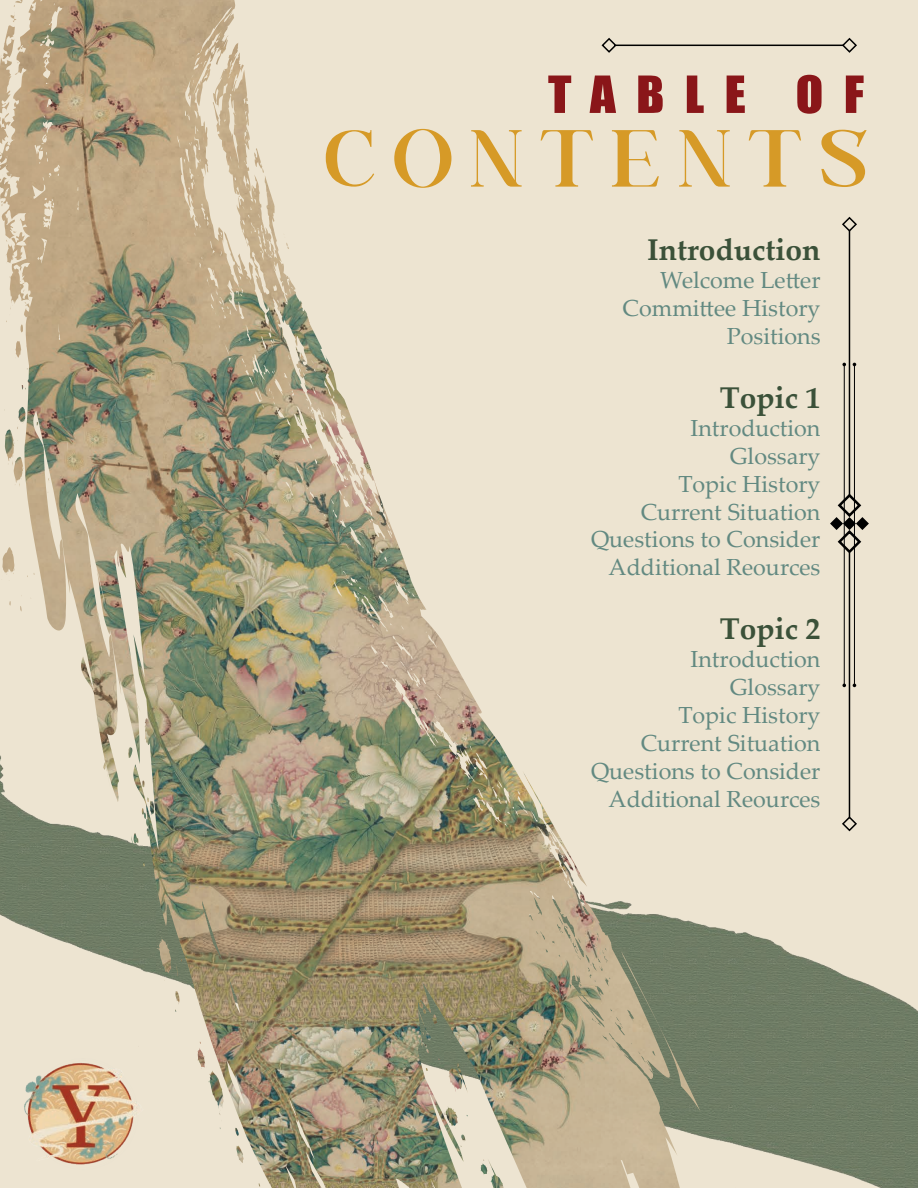
<style>
.page{position:relative;width:918px;height:1188px;background:#ede4d1}
.page>*{position:absolute;margin:0;border:0;box-sizing:border-box;transform-origin:0 0}
.t1{font:80.7px "VIRUST Regular";letter-spacing:.2em;color:#d69a27}
.t2{font:47.4px "Impact";letter-spacing:.4em;color:#8a1619;scale:1.08 1}
.t3{font:700 30px "Palatino Linotype";color:#3b5139}
.t4{font:23.25px/27.9px "Palatino Linotype";color:#628981;text-align:right}
</style>
<div class="page">
<img style="left:759px;top:694px;width:159px;height:494px">
<hr style="left:616px;top:45px;width:227px;height:1px;background:#000">
<svg style="left:841px;top:37px;width:16px;height:16px"></svg>
<img style="left:0;top:0;width:759px;height:1188px">
<hr style="left:849px;top:231px;width:1px;height:264px;background:#000">
<hr style="left:854px;top:364px;width:1px;height:321px;background:#000">
<svg style="left:830px;top:492px;width:39px;height:63px"></svg>
<hr style="left:844px;top:364px;width:1px;height:321px;background:#000">
<svg style="left:842px;top:216px;width:15px;height:17px"></svg>
<hr style="left:849px;top:553px;width:1px;height:264px;background:#000">
<svg style="left:841px;top:815px;width:17px;height:17px"></svg>
<h2 class="t2" style="left:548px;top:58px;width:294px">TABLE OF</h2>
<h1 class="t1" style="left:323px;top:107px;width:548px">CONTENTS</h1>
<p class="t3" style="left:647px;top:229px;width:175px">Introduction</p>
<p class="t4" style="left:623px;top:266px;width:199px">Welcome Letter<br>Committee History<br>Positions</p>
<p class="t3" style="left:720px;top:376px;width:102px">Topic 1</p>
<p class="t4" style="left:591px;top:413px;width:231px">Introduction<br>Glossary<br>Topic History<br>Current Situation<br>Questions to Consider<br>Additional Reources</p>
<p class="t3" style="left:720px;top:608px;width:102px">Topic 2</p>
<p class="t4" style="left:591px;top:644px;width:231px">Introduction<br>Glossary<br>Topic History<br>Current Situation<br>Questions to Consider<br>Additional Reources</p>
</div>
